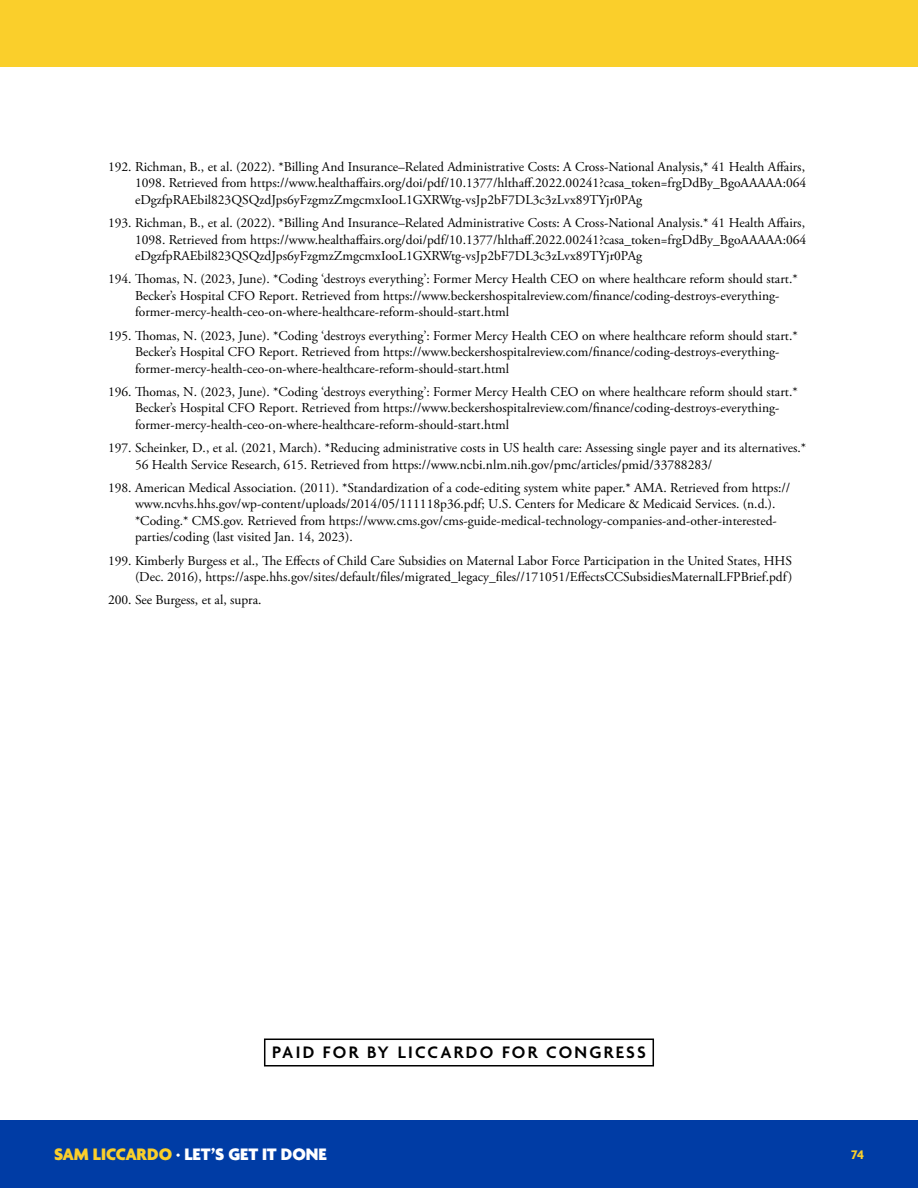
<style>
.page{position:relative;width:918px;height:1188px;background:#fff}
.page>*{position:absolute;margin:0;border:0;box-sizing:border-box;transform-origin:0 0}
.t1{font:600 18px "Agenda";letter-spacing:.125em;color:#000}
.t2{font:800 18px "Agenda One";color:#fff}
.t3{font:13.5px/16.5px "Adobe Garamond Pro";color:#000}
.t4{font:700 13.5px "Agenda One";color:#facf2b}
.s1{color:#facf2b}
</style>
<div class="page">
<div style="left:0;top:1120px;width:918px;height:68px;background:#003ca5"></div>
<div style="left:0;top:0;width:918px;height:68px;background:#facf2b"></div>
<div style="left:264px;top:1039px;width:390px;height:27px;border:2px solid #000"></div>
<p class="t3" style="left:135px;top:159px;width:673px;text-align:justify;text-indent:-27px">192. Richman, B., et al. (2022). *Billing And Insurance–Related Administrative Costs: A Cross-National Analysis,* 41 Health Affairs, 1098. Retrieved from https://www.healthaffairs.org/doi/pdf/10.1377/hlthaff.2022.00241?casa_token=frgDdBy_BgoAAAAA:064 eDgzfpRAEbil823QSQzdJps6yFzgmzZmgcmxIooL1GXRWtg-vsJp2bF7DL3c3zLvx89TYjr0PAg</p>
<p class="t3" style="left:135px;top:215px;width:673px;text-align:justify;text-indent:-27px">193. Richman, B., et al. (2022). *Billing And Insurance–Related Administrative Costs: A Cross-National Analysis.* 41 Health Affairs, 1098. Retrieved from https://www.healthaffairs.org/doi/pdf/10.1377/hlthaff.2022.00241?casa_token=frgDdBy_BgoAAAAA:064 eDgzfpRAEbil823QSQzdJps6yFzgmzZmgcmxIooL1GXRWtg-vsJp2bF7DL3c3zLvx89TYjr0PAg</p>
<p class="t3" style="left:135px;top:271px;width:664px;text-indent:-27px">194. Thomas, N. (2023, June). *Coding ‘destroys everything’: Former Mercy Health CEO on where healthcare reform should start.*<br>Becker’s Hospital CFO Report. Retrieved from https://www.beckershospitalreview.com/finance/coding-destroys-everything&shy;former-mercy-health-ceo-on-where-healthcare-reform-should-start.html</p>
<p class="t3" style="left:135px;top:328px;width:664px;text-indent:-27px">195. Thomas, N. (2023, June). *Coding ‘destroys everything’: Former Mercy Health CEO on where healthcare reform should start.*<br>Becker’s Hospital CFO Report. Retrieved from https://www.beckershospitalreview.com/finance/coding-destroys-everything&shy;former-mercy-health-ceo-on-where-healthcare-reform-should-start.html</p>
<p class="t3" style="left:135px;top:384px;width:664px;text-indent:-27px">196. Thomas, N. (2023, June). *Coding ‘destroys everything’: Former Mercy Health CEO on where healthcare reform should start.*<br>Becker’s Hospital CFO Report. Retrieved from https://www.beckershospitalreview.com/finance/coding-destroys-everything&shy;former-mercy-health-ceo-on-where-healthcare-reform-should-start.html</p>
<p class="t3" style="left:135px;top:440px;width:673px;text-indent:-27px">197. Scheinker, D., et al. (2021, March). *Reducing administrative costs in US health care: Assessing single payer and its alternatives.*<br>56 Health Service Research, 615. Retrieved from https://www.ncbi.nlm.nih.gov/pmc/articles/pmid/33788283/</p>
<p class="t3" style="left:135px;top:480px;width:657px;text-indent:-27px">198. American Medical Association. (2011). *Standardization of a code-editing system white paper.* AMA. Retrieved from https:// www.ncvhs.hhs.gov/wp-content/uploads/2014/05/111118p36.pdf; U.S. Centers for Medicare &amp; Medicaid Services. (n.d.). *Coding.* CMS.gov. Retrieved from https://www.cms.gov/cms-guide-medical-technology-companies-and-other-interested&shy;parties/coding (last visited Jan. 14, 2023).</p>
<p class="t3" style="left:108px;top:553px;width:686px;text-align:right">199. Kimberly Burgess et al., The Effects of Child Care Subsidies on Maternal Labor Force Participation in the United States, HHS (Dec. 2016), https://aspe.hhs.gov/sites/default/files/migrated_legacy_files//171051/EffectsCCSubsidiesMaternalLFPBrief.pdf)</p>
<p class="t3" style="left:108px;top:592px;width:155px">200. See Burgess, et al, supra.</p>
<h1 class="t1" style="left:272px;top:1043px;width:375px">PAID FOR BY LICCARDO FOR CONGRESS</h1>
<h1 class="t2" style="left:54px;top:1144px;width:275px"><span class="s1">SAM LICCARDO</span> · LET’S GET IT DONE</h1>
<p class="t4" style="left:852px;top:1147px;width:14px">74</p>
</div>
